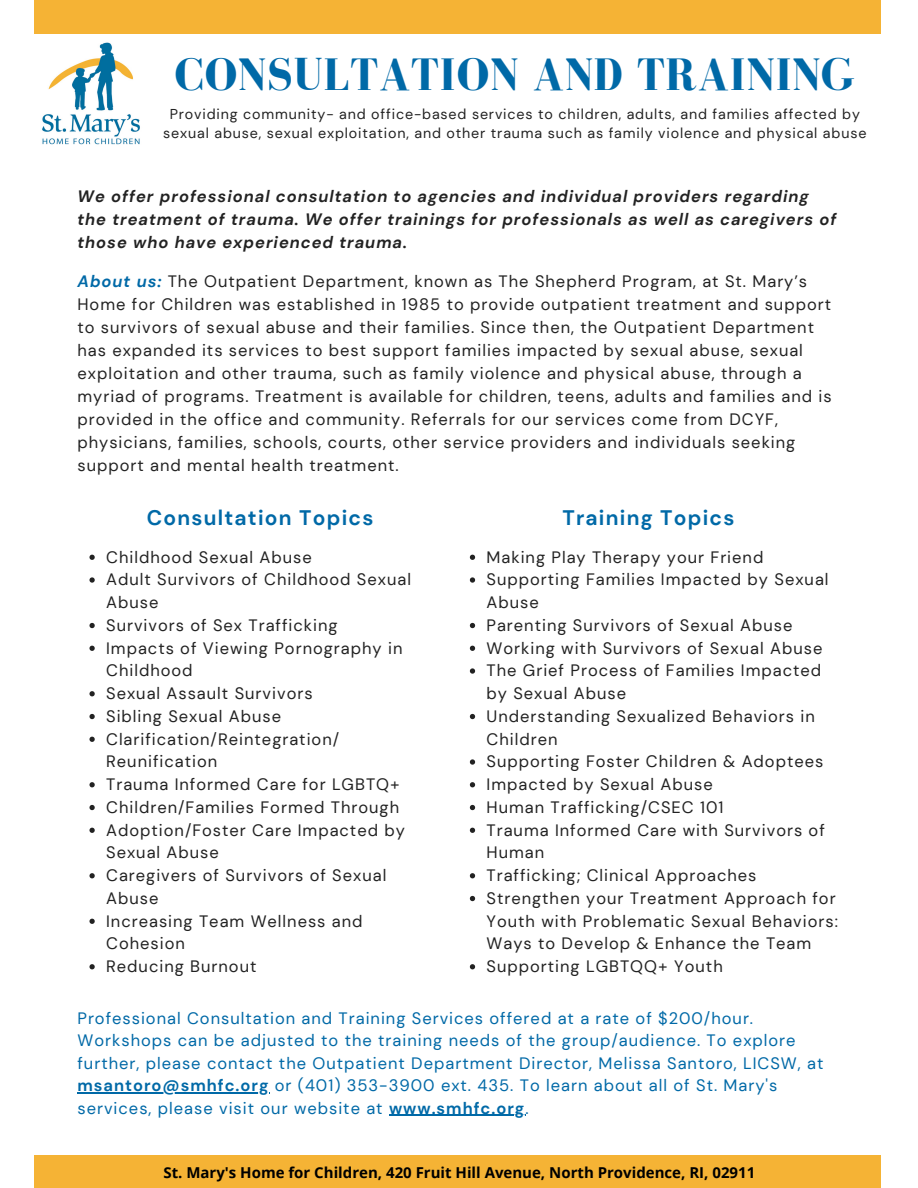
<style>
.page{position:relative;width:918px;height:1188px;background:#fff}
.page>*{position:absolute;margin:0;border:0;box-sizing:border-box;transform-origin:0 0}
.t1{font:700 46.8px "Bodoni FLF";letter-spacing:.01em;color:#0069a7}
.t2{font:700 21px "DM Sans";letter-spacing:.06em;color:#0069a7}
.t3{font:16.5px/22.8px "DM Sans";letter-spacing:.06em;color:#222}
.t4{font:16.5px/22.5px "DM Sans";letter-spacing:.06em;color:#0069a7}
.t5{font:italic 700 16.5px/23px "DM Sans";letter-spacing:.06em;color:#222}
.t6{font:700 15px "Open Sans";color:#000}
.t7{font:14.25px/19.2px "DM Sans";letter-spacing:.06em;color:#222;text-align:center}
.s1{font-weight:700;font-style:italic;color:#0069a7}
.s2{font-weight:700}
</style>
<div class="page">
<div style="left:35px;top:1156px;width:846px;height:32px;background:#f5b335"></div>
<div style="left:35px;top:0;width:846px;height:34px;background:#f5b335"></div>
<img style="left:42px;top:42px;width:98px;height:103px">
<hr style="left:77px;top:1092px;width:27px;height:2px;background:#0069a7">
<hr style="left:104px;top:1092px;width:165px;height:2px;background:#0069a7">
<hr style="left:389px;top:1115px;width:136px;height:1px;background:#0069a7">
<svg style="left:89px;top:555px;width:6px;height:5px"></svg>
<svg style="left:89px;top:577px;width:6px;height:6px"></svg>
<svg style="left:89px;top:623px;width:6px;height:5px"></svg>
<svg style="left:89px;top:646px;width:6px;height:5px"></svg>
<svg style="left:89px;top:691px;width:6px;height:5px"></svg>
<svg style="left:89px;top:714px;width:6px;height:5px"></svg>
<svg style="left:89px;top:737px;width:6px;height:5px"></svg>
<svg style="left:89px;top:782px;width:6px;height:5px"></svg>
<svg style="left:89px;top:805px;width:6px;height:5px"></svg>
<svg style="left:89px;top:828px;width:6px;height:5px"></svg>
<svg style="left:89px;top:873px;width:6px;height:5px"></svg>
<svg style="left:89px;top:919px;width:6px;height:5px"></svg>
<svg style="left:89px;top:964px;width:6px;height:5px"></svg>
<svg style="left:470px;top:555px;width:5px;height:5px"></svg>
<svg style="left:470px;top:577px;width:5px;height:6px"></svg>
<svg style="left:470px;top:623px;width:5px;height:5px"></svg>
<svg style="left:470px;top:646px;width:5px;height:5px"></svg>
<svg style="left:470px;top:668px;width:5px;height:6px"></svg>
<svg style="left:470px;top:714px;width:5px;height:5px"></svg>
<svg style="left:470px;top:759px;width:5px;height:6px"></svg>
<svg style="left:470px;top:782px;width:5px;height:5px"></svg>
<svg style="left:470px;top:805px;width:5px;height:5px"></svg>
<svg style="left:470px;top:828px;width:5px;height:5px"></svg>
<svg style="left:470px;top:873px;width:5px;height:5px"></svg>
<svg style="left:470px;top:896px;width:5px;height:5px"></svg>
<svg style="left:470px;top:964px;width:5px;height:5px"></svg>
<p class="t1" style="left:175px;top:49px;width:682px">CONSULTATION AND TRAINING</p>
<p class="t7" style="left:163px;top:104px;width:705px">Providing community- and office-based services to children, adults, and families affected by sexual abuse, sexual exploitation, and other trauma such as family violence and physical abuse</p>
<p class="t5" style="left:77px;top:185px;width:760px">We offer professional consultation to agencies and individual providers regarding the treatment of trauma. We offer trainings for professionals as well as caregivers of those who have experienced trauma.</p>
<p class="t3" style="left:77px;top:270px;width:756px"><span class="s1">About us:</span> The Outpatient Department, known as The Shepherd Program, at St. Mary’s Home for Children was established in 1985 to provide outpatient treatment and support to survivors of sexual abuse and their families. Since then, the Outpatient Department has expanded its services to best support families impacted by sexual abuse, sexual exploitation and other trauma, such as family violence and physical abuse, through a myriad of programs. Treatment is available for children, teens, adults and families and is provided in the office and community. Referrals for our services come from DCYF, physicians, families, schools, courts, other service providers and individuals seeking support and mental health treatment.</p>
<p class="t2" style="left:147px;top:504px;width:228px">Consultation Topics</p>
<p class="t3" style="left:106px;top:546px;width:207px">Childhood Sexual Abuse</p>
<p class="t3" style="left:106px;top:568px;width:306px">Adult Survivors of Childhood Sexual<br>Abuse</p>
<p class="t3" style="left:106px;top:614px;width:233px">Survivors of Sex Trafficking</p>
<p class="t3" style="left:106px;top:637px;width:298px">Impacts of Viewing Pornography in<br>Childhood</p>
<p class="t3" style="left:106px;top:682px;width:208px">Sexual Assault Survivors</p>
<p class="t3" style="left:106px;top:705px;width:177px">Sibling Sexual Abuse</p>
<p class="t3" style="left:106px;top:728px;width:235px">Clarification/Reintegration/<br>Reunification</p>
<p class="t3" style="left:106px;top:773px;width:295px">Trauma Informed Care for LGBTQ+</p>
<p class="t3" style="left:106px;top:796px;width:295px">Children/Families Formed Through</p>
<p class="t3" style="left:106px;top:819px;width:300px">Adoption/Foster Care Impacted by<br>Sexual Abuse</p>
<p class="t3" style="left:106px;top:864px;width:282px">Caregivers of Survivors of Sexual<br>Abuse</p>
<p class="t3" style="left:106px;top:910px;width:258px">Increasing Team Wellness and<br>Cohesion</p>
<p class="t3" style="left:106px;top:955px;width:152px">Reducing Burnout</p>
<p class="t2" style="left:562px;top:504px;width:174px">Training Topics</p>
<p class="t3" style="left:487px;top:546px;width:278px">Making Play Therapy your Friend</p>
<p class="t3" style="left:487px;top:568px;width:344px">Supporting Families Impacted by Sexual<br>Abuse</p>
<p class="t3" style="left:487px;top:614px;width:308px">Parenting Survivors of Sexual Abuse</p>
<p class="t3" style="left:487px;top:637px;width:337px">Working with Survivors of Sexual Abuse</p>
<p class="t3" style="left:487px;top:659px;width:336px">The Grief Process of Families Impacted by Sexual Abuse</p>
<p class="t3" style="left:487px;top:705px;width:330px">Understanding Sexualized Behaviors in<br>Children</p>
<p class="t3" style="left:487px;top:750px;width:338px">Supporting Foster Children &amp; Adoptees</p>
<p class="t3" style="left:487px;top:773px;width:228px">Impacted by Sexual Abuse</p>
<p class="t3" style="left:487px;top:796px;width:238px">Human Trafficking/CSEC 101</p>
<p class="t3" style="left:487px;top:819px;width:340px">Trauma Informed Care with Survivors of<br>Human</p>
<p class="t3" style="left:487px;top:864px;width:271px">Trafficking; Clinical Approaches</p>
<p class="t3" style="left:487px;top:887px;width:353px">Strengthen your Treatment Approach for<br>Youth with Problematic Sexual Behaviors:<br>Ways to Develop &amp; Enhance the Team</p>
<p class="t3" style="left:487px;top:955px;width:238px">Supporting LGBTQQ+ Youth</p>
<p class="t4" style="left:77px;top:1007px;width:677px">Professional Consultation and Training Services offered at a rate of $200/hour.</p>
<p class="t4" style="left:77px;top:1029px;width:748px">Workshops can be adjusted to the training needs of the group/audience. To explore further, please contact the Outpatient Department Director, Melissa Santoro, LICSW, at <span class="s2">msantoro@smhfc.org</span> or (401) 353-3900 ext. 435. To learn about all of St. Mary's services, please visit our website at <span class="s2">www.smhfc.org</span>.</p>
<p class="t6" style="left:163px;top:1162px;width:593px">St. Mary's Home for Children, 420 Fruit Hill Avenue, North Providence, RI, 02911</p>
</div>
